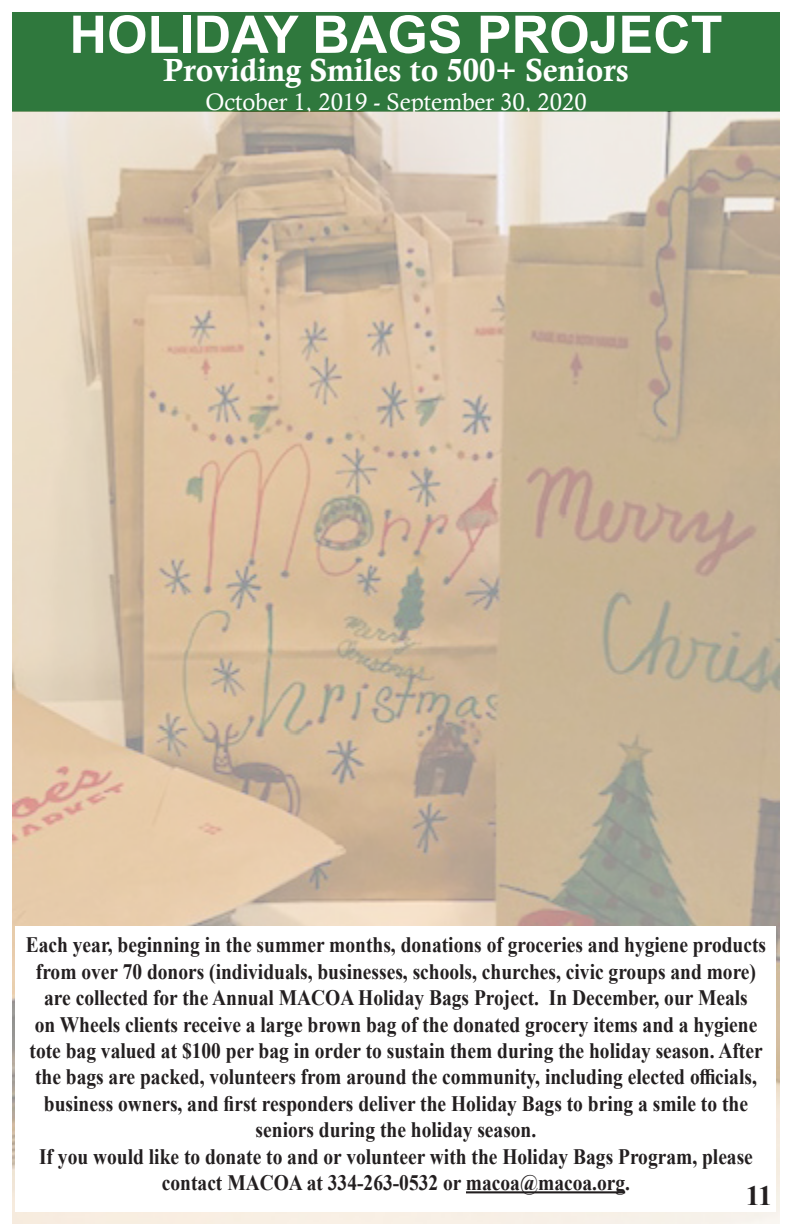
<style>
.page{position:relative;width:792px;height:1224px;background:#fff}
.page>*{position:absolute;margin:0;border:0;box-sizing:border-box;transform-origin:0 0}
.t1{font:700 52px "Arial";color:#fff}
.t2{font:32px "Calis MT Bol";color:#fff}
.t3{font:700 28px "Times New Roman";color:#231f20}
.t4{font:24px "Calisto";color:#fff}
.t5{font:700 22px/26.4px "Times New Roman";color:#231f20;text-align:center;scale:.88 1}
</style>
<div class="page">
<div style="left:12px;top:12px;width:768px;height:100px;background:#2f783d"></div>
<img style="left:12px;top:112px;width:768px;height:1112px">
<div style="left:16px;top:926px;width:760px;height:286px;background:#fff"></div>
<hr style="left:466px;top:1191px;width:159px;height:2px;background:#231f20">
<p class="t1" style="left:69px;top:-2px;width:655px">HOLIDAY BAGS PROJECT</p>
<p class="t2" style="left:163px;top:52px;width:467px">Providing Smiles to 500+ Seniors</p>
<p class="t4" style="left:205px;top:88px;width:383px">October 1, 2019 - September 30, 2020</p>
<p class="t5" style="left:26px;top:931px;width:843px">Each year, beginning in the summer months, donations of groceries and hygiene products from over 70 donors (individuals, businesses, schools, churches, civic groups and more) are collected for the Annual MACOA Holiday Bags Project. In December, our Meals<br>on Wheels clients receive a large brown bag of the donated grocery items and a hygiene tote bag valued at $100 per bag in order to sustain them during the holiday season. After the bags are packed, volunteers from around the community, including elected officials, business owners, and first responders deliver the Holiday Bags to bring a smile to the seniors during the holiday season.</p>
<p class="t5" style="left:39px;top:1142px;width:813px">If you would like to donate to and or volunteer with the Holiday Bags Program, please contact MACOA at 334-263-0532 or macoa@macoa.org.</p>
<p class="t3" style="left:746px;top:1175px;width:28px">11</p>
</div>
